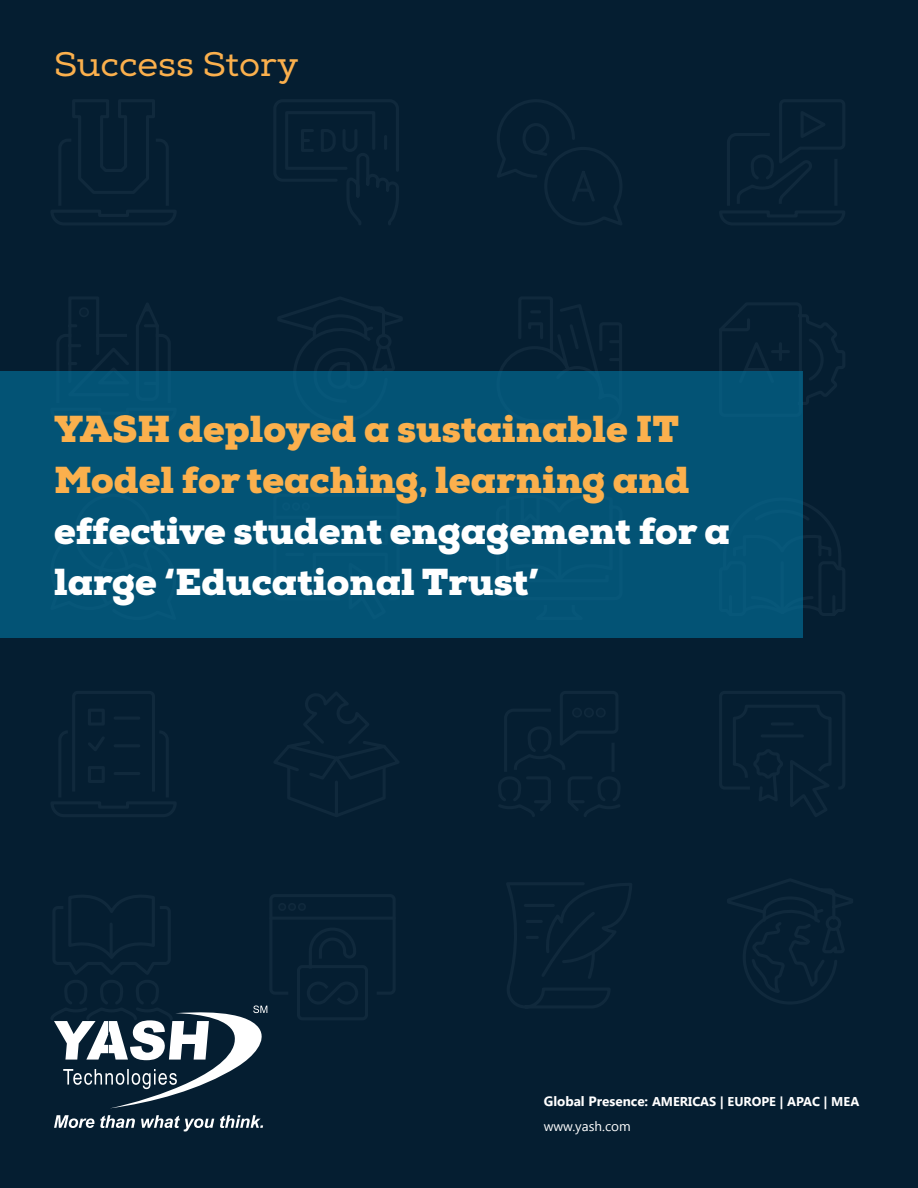
<style>
.page{position:relative;width:918px;height:1188px;background:#062034}
.page>*{position:absolute;margin:0;border:0;box-sizing:border-box;transform-origin:0 0}
.t1{font:900 37.5px/51px "Nexa Slab";color:#fbb04d}
.t2{font:900 37.5px/51px "Nexa Slab";color:#fff}
.t3{font:33.75px "Nexa Slab Regular FREE";color:#fbb04d;scale:1.04 1}
.t4{font:13.5px "Segoe UI";color:#fff}
.t5{font:700 12.75px "Segoe UI";color:#fff}
.s1{font-size:13.5px}
</style>
<div class="page">
<div style="left:0;top:371px;width:802px;height:266px;background:#035375"></div>
<svg style="left:54px;top:1115px;width:40px;height:13px"></svg>
<svg style="left:100px;top:1115px;width:35px;height:13px"></svg>
<svg style="left:141px;top:1115px;width:73px;height:16px"></svg>
<svg style="left:220px;top:1115px;width:43px;height:13px"></svg>
<svg style="left:54px;top:1006px;width:213px;height:102px"></svg>
<p class="t3" style="left:54px;top:44px;width:237px">Success Story</p>
<p class="t1" style="left:54px;top:404px;width:637px">YASH deployed a sustainable IT<br>Model for teaching, learning and</p>
<p class="t2" style="left:54px;top:506px;width:677px">effective student engagement for a large ‘Educational Trust’</p>
<p class="t5" style="left:544px;top:1092px;width:317px"><span class="s1">Global Presence:</span> AMERICAS | EUROPE | APAC | MEA</p>
<p class="t4" style="left:544px;top:1117px;width:88px">www.yash.com</p>
</div>
